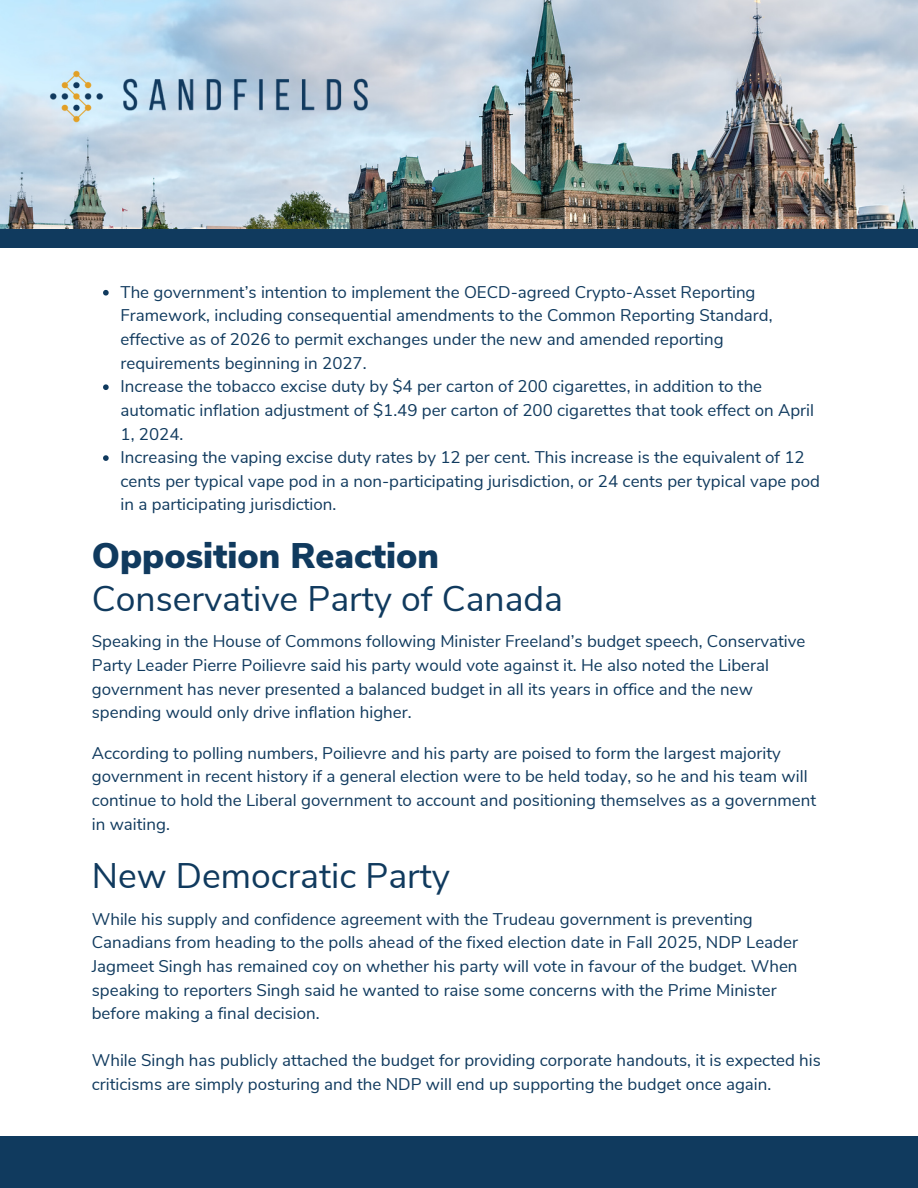
<style>
.page{position:relative;width:918px;height:1188px;background:#fff}
.page>*{position:absolute;margin:0;border:0;box-sizing:border-box;transform-origin:0 0}
.t1{font:35.55px "Nunito Sans";color:#103a5e}
.t2{font:900 35.55px "Nunito Sans";color:#103a5e}
.t3{font:16.95px/23.7px "Nunito Sans";color:#103a5e}
</style>
<div class="page">
<img style="left:0;top:0;width:918px;height:248px">
<div style="left:0;top:229px;width:918px;height:18px;background:#103a5e"></div>
<img style="left:131px;top:55px;width:246px;height:78px">
<img style="left:21px;top:41px;width:110px;height:101px">
<svg style="left:103px;top:290px;width:6px;height:6px"></svg>
<svg style="left:103px;top:384px;width:6px;height:6px"></svg>
<svg style="left:103px;top:455px;width:6px;height:6px"></svg>
<div style="left:0;top:1137px;width:918px;height:51px;background:#103a5e"></div>
<p class="t3" style="left:121px;top:280px;width:701px">The government’s intention to implement the OECD-agreed Crypto-Asset Reporting Framework, including consequential amendments to the Common Reporting Standard, effective as of 2026 to permit exchanges under the new and amended reporting requirements beginning in 2027.<br>Increase the tobacco excise duty by $4 per carton of 200 cigarettes, in addition to the automatic inflation adjustment of $1.49 per carton of 200 cigarettes that took effect on April 1, 2024.<br>Increasing the vaping excise duty rates by 12 per cent. This increase is the equivalent of 12 cents per typical vape pod in a non-participating jurisdiction, or 24 cents per typical vape pod in a participating jurisdiction.</p>
<h1 class="t2" style="left:92px;top:533px;width:349px">Opposition Reaction</h1>
<h1 class="t1" style="left:92px;top:575px;width:473px">Conservative Party of Canada</h1>
<p class="t3" style="left:92px;top:630px;width:715px">Speaking in the House of Commons following Minister Freeland’s budget speech, Conservative Party Leader Pierre Poilievre said his party would vote against it. He also noted the Liberal government has never presented a balanced budget in all its years in office and the new spending would only drive inflation higher.</p>
<p class="t3" style="left:92px;top:741px;width:726px">According to polling numbers, Poilievre and his party are poised to form the largest majority government in recent history if a general election were to be held today, so he and his team will continue to hold the Liberal government to account and positioning themselves as a government in waiting.</p>
<h1 class="t1" style="left:92px;top:852px;width:360px">New Democratic Party</h1>
<p class="t3" style="left:92px;top:907px;width:708px">While his supply and confidence agreement with the Trudeau government is preventing Canadians from heading to the polls ahead of the fixed election date in Fall 2025, NDP Leader Jagmeet Singh has remained coy on whether his party will vote in favour of the budget. When speaking to reporters Singh said he wanted to raise some concerns with the Prime Minister before making a final decision.</p>
<p class="t3" style="left:92px;top:1049px;width:731px">While Singh has publicly attached the budget for providing corporate handouts, it is expected his criticisms are simply posturing and the NDP will end up supporting the budget once again.</p>
</div>
